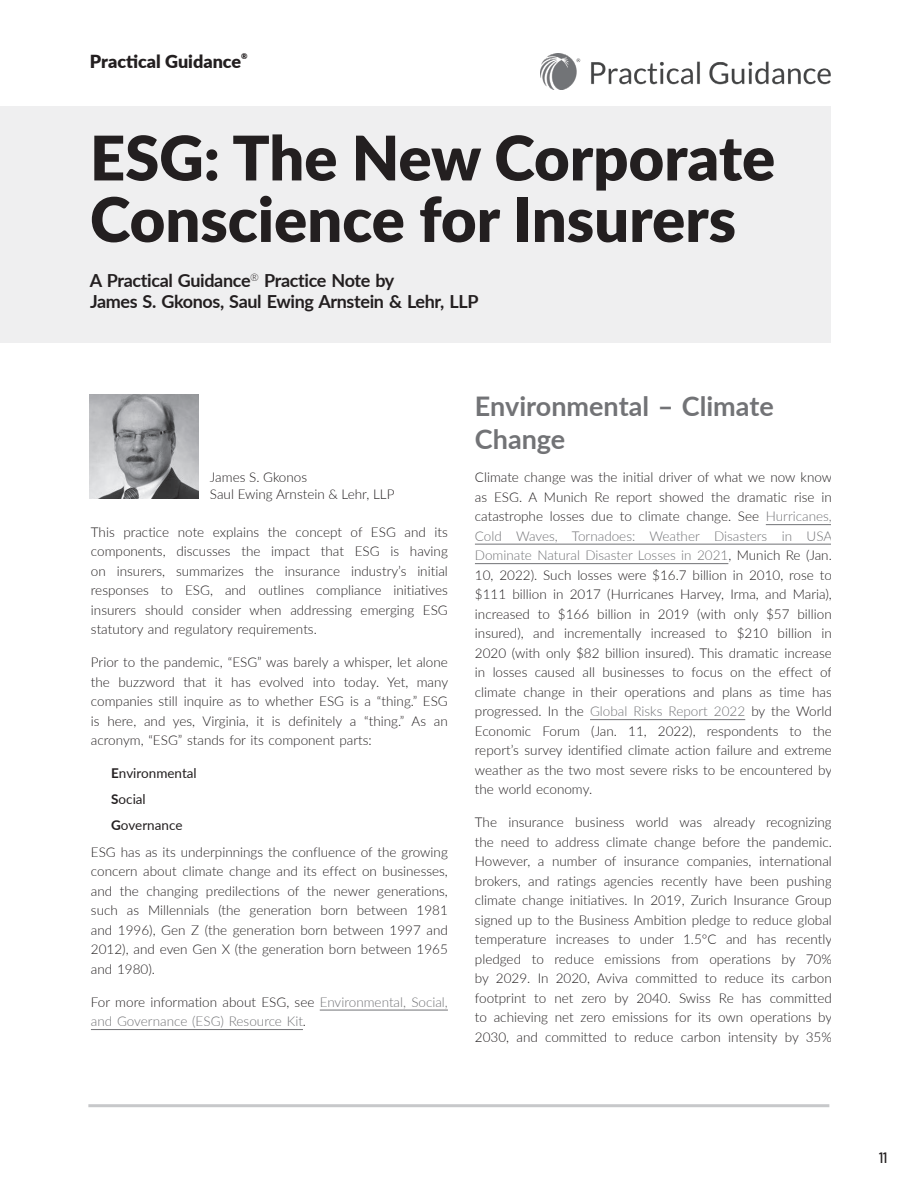
<style>
.page{position:relative;width:918px;height:1188px;background:#fff}
.page>*{position:absolute;margin:0;border:0;box-sizing:border-box;transform-origin:0 0}
.t1{font:900 61.5px/61.5px "Lato";color:#231f20}
.t2{font:700 27px/33px "Lato";color:#727376}
.t3{font:700 18px/21px "Lato";letter-spacing:-.02em;color:#231f20}
.t4{font:900 18px "Lato";color:#231f20}
.t5{font:500 15px "Barlow Condensed";color:#231f20}
.t6{font:300 13.5px/19.5px "Lato";color:#231f20;text-align:justify}
.t7{font:300 13.5px/19.5px "Lato";color:#727376}
.t8{font:13.5px "Lato";color:#231f20}
.t9{font:900 7.8px "Lato";color:#231f20}
.s1{font-weight:700}
.s2{color:#231f20}
.s3{color:#727376}
</style>
<div class="page">
<div style="left:0;top:106px;width:831px;height:237px;background:#efeff0"></div>
<img style="left:90px;top:395px;width:108px;height:104px">
<img style="left:541px;top:53px;width:290px;height:37px">
<hr style="left:88px;top:1104px;width:741px;height:3px;background:#c7c8ca">
<hr style="left:320px;top:1010px;width:128px;height:1px;background:#727376">
<hr style="left:91px;top:1029px;width:212px;height:1px;background:#727376">
<hr style="left:766px;top:524px;width:65px;height:1px;background:#727376">
<hr style="left:475px;top:544px;width:356px;height:1px;background:#727376">
<hr style="left:475px;top:563px;width:253px;height:1px;background:#727376">
<hr style="left:590px;top:719px;width:155px;height:1px;background:#727376">
<p class="t4" style="left:90px;top:48px;width:153px">Practical Guidance</p>
<p class="t9" style="left:241px;top:50px;width:8px">®</p>
<p class="t1" style="left:90px;top:125px;width:687px">ESG: The New Corporate<br>Conscience for Insurers</p>
<p class="t3" style="left:90px;top:269px;width:390px">A Practical Guidance<sup>®</sup> Practice Note by<br>James S. Gkonos, Saul Ewing Arnstein &amp; Lehr, LLP</p>
<p class="t6" style="left:210px;top:469px;width:186px;line-height:16.2px">James S. Gkonos<br>Saul Ewing Arnstein &amp; Lehr, LLP</p>
<p class="t6" style="left:91px;top:521px;width:358px">This practice note explains the concept of ESG and its components, discusses the impact that ESG is having on insurers, summarizes the insurance industry’s initial responses to ESG, and outlines compliance initiatives insurers should consider when addressing emerging ESG statutory and regulatory requirements.</p>
<p class="t6" style="left:91px;top:652px;width:359px">Prior to the pandemic, “ESG” was barely a whisper, let alone the buzzword that it has evolved into today. Yet, many companies still inquire as to whether ESG is a “thing.” ESG is here, and yes, Virginia, it is definitely a “thing.” As an acronym, “ESG” stands for its component parts:</p>
<p class="t8" style="left:111px;top:763px;width:87px"><span class="s1">E</span>nvironmental</p>
<p class="t8" style="left:111px;top:790px;width:36px"><span class="s1">S</span>ocial</p>
<p class="t8" style="left:111px;top:816px;width:73px"><span class="s1">G</span>overnance</p>
<p class="t6" style="left:91px;top:842px;width:358px">ESG has as its underpinnings the confluence of the growing</p>
<p class="t6" style="left:91px;top:861px;width:358px">concern about climate change and its effect on businesses, and the changing predilections of the newer generations, such as Millennials (the generation born between 1981 and 1996), Gen Z (the generation born between 1997 and 2012), and even Gen X (the generation born between 1965 and 1980).</p>
<p class="t7" style="left:91px;top:992px;width:358px"><span class="s2">For more information about ESG, see</span> Environmental, Social, and Governance (ESG) Resource Kit<span class="s2">.</span></p>
<p class="t2" style="left:475px;top:389px;width:300px">Environmental – Climate<br>Change</p>
<p class="t6" style="left:475px;top:467px;width:359px">Climate change was the initial driver of what we now know as ESG. A Munich Re report showed the dramatic rise in catastrophe losses due to climate change. See <span class="s3">Hurricanes, Cold Waves, Tornadoes: Weather Disasters in USA Dominate Natural Disaster Losses in 2021</span>, Munich Re (Jan.<br>10, 2022). Such losses were $16.7 billion in 2010, rose to $111 billion in 2017 (Hurricanes Harvey, Irma, and Maria), increased to $166 billion in 2019 (with only $57 billion insured), and incrementally increased to $210 billion in 2020 (with only $82 billion insured). This dramatic increase in losses caused all businesses to focus on the effect of climate change in their operations and plans as time has progressed. In the <span class="s3">Global Risks Report 2022</span> by the World Economic Forum (Jan. 11, 2022), respondents to the report’s survey identified climate action failure and extreme weather as the two most severe risks to be encountered by the world economy.</p>
<p class="t6" style="left:475px;top:812px;width:359px">The insurance business world was already recognizing the need to address climate change before the pandemic.<br>However, a number of insurance companies, international brokers, and ratings agencies recently have been pushing climate change initiatives. In 2019, Zurich Insurance Group signed up to the Business Ambition pledge to reduce global temperature increases to under 1.5°C and has recently pledged to reduce emissions from operations by 70% by 2029. In 2020, Aviva committed to reduce its carbon footprint to net zero by 2040. Swiss Re has committed to achieving net zero emissions for its own operations by 2030, and committed to reduce carbon intensity by 35%</p>
<p class="t5" style="left:879px;top:1147px;width:10px">11</p>
</div>
